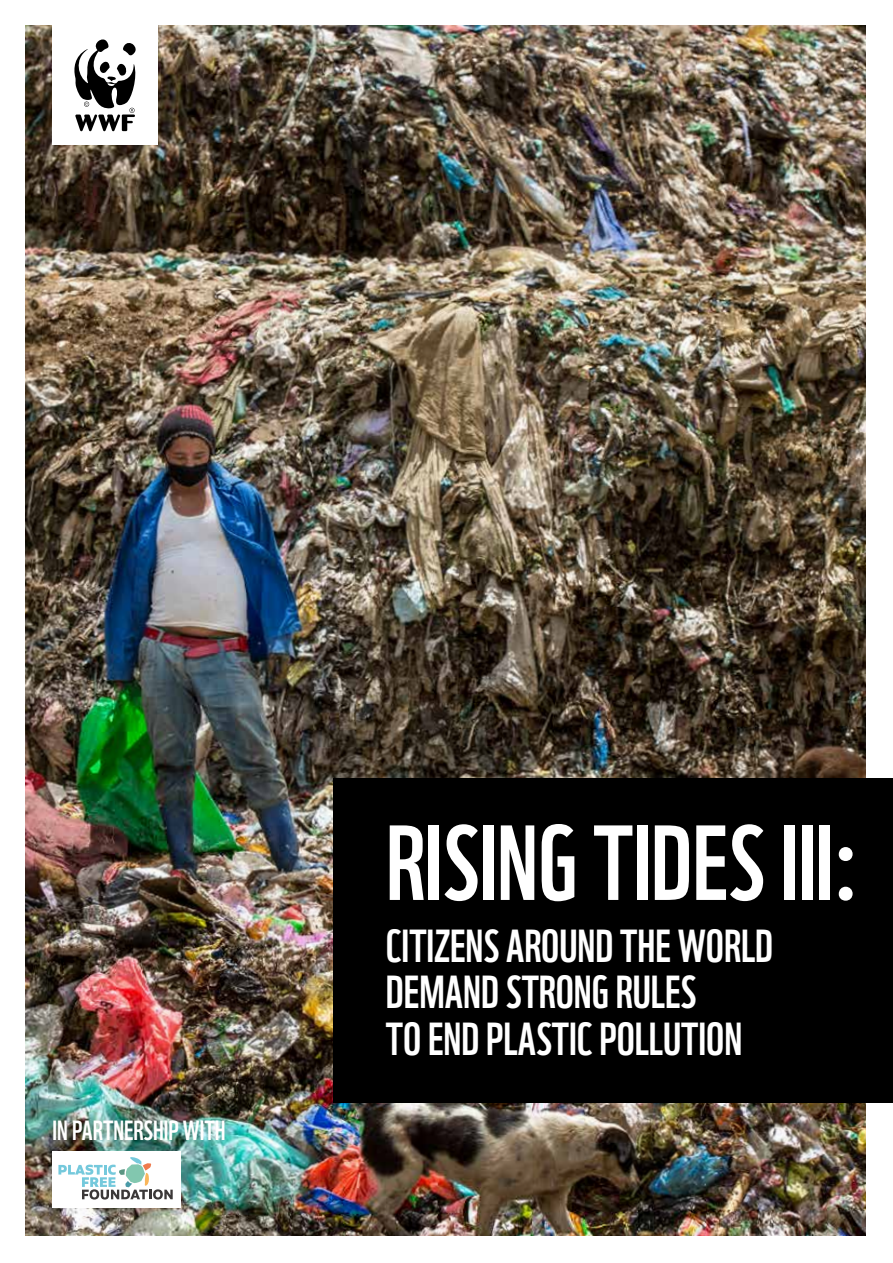
<style>
.page{position:relative;width:893px;height:1263px;background:#fff}
.page>*{position:absolute;margin:0;border:0;box-sizing:border-box;transform-origin:0 0}
.Heading_2{font:103.5px "WWF";color:#fff}
.Subhead{font:45px/46.5px "WWF";color:#fff}
.Subhead-2{font:27px "WWF";color:#fff}
</style>
<div class="page">
<img style="left:26px;top:26px;width:840px;height:1210px">
<div style="left:53px;top:1151px;width:128px;height:57px;background:#fff"></div>
<svg style="left:58px;top:1157px;width:115px;height:42px"></svg>
<div style="left:53px;top:26px;width:105px;height:118px;background:#fff"></div>
<svg style="left:74px;top:39px;width:62px;height:92px"></svg>
<div style="left:333px;top:778px;width:560px;height:325px;background:#000"></div>
<p class="Subhead-2" style="left:53px;top:1109px;width:175px">IN PARTNERSHIP WITH</p>
<p class="Heading_2" style="left:386px;top:782px;width:475px">RISING TIDES III:</p>
<p class="Subhead" style="left:386px;top:918px;width:389px">CITIZENS AROUND THE WORLD<br>DEMAND STRONG RULES<br>TO END PLASTIC POLLUTION</p>
</div>
